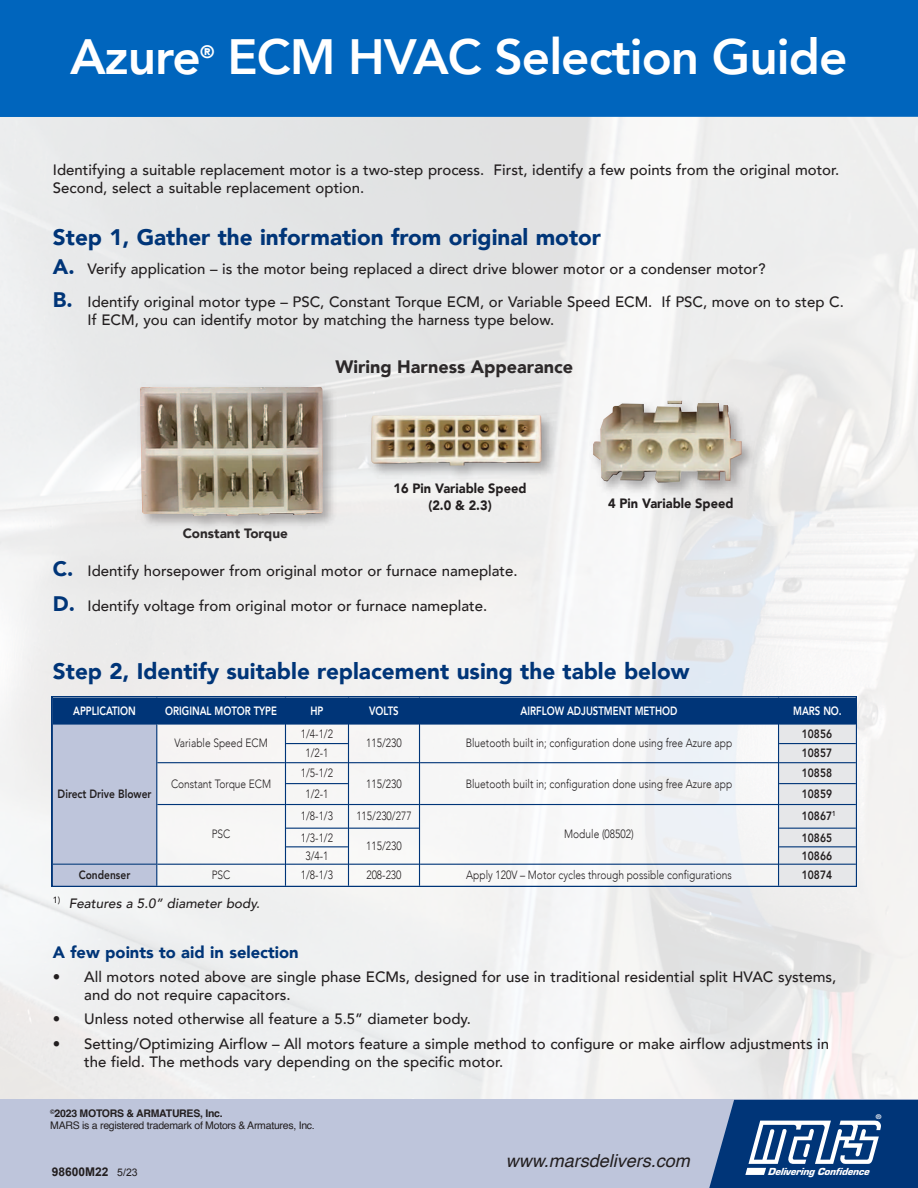
<style>
.page{position:relative;width:918px;height:1188px;background:#fff}
.page>*{position:absolute;margin:0;border:0;box-sizing:border-box;transform-origin:0 0}
.t1{font:800 49.5px "Avenir";letter-spacing:-.02em;color:#fff}
.t2{font:900 22.5px "Avenir";color:#003578}
.t3{font:900 18px "Avenir";color:rgb(35 31 32/.95)}
.t4{font:italic 18px "Helvetica";color:#231f20}
.t5{font:800 18px "Avenir";color:#fff}
.t6{font:900 16.5px "Avenir";color:#003578}
.t7{font:500 15px/18px "Avenir";color:#231f20}
.t8{font:900 13.5px/16.5px "Avenir";color:#231f20;text-align:center;scale:.95 1}
.t9{font:italic 500 13.5px "Avenir";color:#231f20}
.t10{font:900 13.5px "Avenir";color:rgb(35 31 32/.95)}
.t11{font:300 12px "Avenir";color:#231f20;scale:.85 1}
.t12{font:800 12px "Avenir";color:#231f20;scale:.85 1}
.t13{font:800 12px "Avenir";color:#fff;scale:.8 1}
.t14{font:700 12px "Arial";color:#231f20}
.t15{font:italic 10.65px "Eurostile Black DTC";color:#fff}
.t16{font:10.5px/12px "Helvetica";letter-spacing:-.025em;color:#231f20}
.t17{font:700 6.45px "Helvetica Neue";color:#fff;scale:1.1 1}
.s1{font-weight:900;font-size:21px;color:#003578}
.s2{font-weight:700}
.s3{font-weight:400;font-size:10.5px}
</style>
<div class="page">
<img style="left:0;top:117px;width:918px;height:983px">
<div style="left:0;top:0;width:918px;height:117px;background:#0065bd"></div>
<div style="left:0;top:1100px;width:918px;height:88px;background:#bec5db"></div>
<svg style="left:709px;top:1100px;width:209px;height:88px;background:#2c588f"></svg>
<img style="left:129px;top:376px;width:225px;height:164px">
<img style="left:140px;top:387px;width:183px;height:129px">
<img style="left:356px;top:404px;width:219px;height:80px">
<img style="left:371px;top:415px;width:171px;height:51px">
<img style="left:584px;top:394px;width:186px;height:118px">
<img style="left:593px;top:401px;width:149px;height:81px">
<svg style="left:52px;top:696px;width:805px;height:191px"></svg>
<hr style="left:156px;top:698px;width:1px;height:188px;background:#003578">
<hr style="left:285px;top:698px;width:1px;height:188px;background:#003578">
<hr style="left:348px;top:698px;width:1px;height:188px;background:#003578">
<hr style="left:419px;top:698px;width:1px;height:188px;background:#003578">
<hr style="left:778px;top:698px;width:1px;height:188px;background:#003578">
<hr style="left:53px;top:723px;width:103px;height:2px;background:#003578">
<hr style="left:157px;top:723px;width:128px;height:2px;background:#003578">
<hr style="left:286px;top:723px;width:62px;height:2px;background:#003578">
<hr style="left:349px;top:723px;width:70px;height:2px;background:#003578">
<hr style="left:420px;top:723px;width:358px;height:2px;background:#003578">
<hr style="left:779px;top:723px;width:77px;height:2px;background:#003578">
<hr style="left:286px;top:743px;width:62px;height:1px;background:#003578">
<hr style="left:779px;top:743px;width:77px;height:1px;background:#003578">
<hr style="left:157px;top:762px;width:128px;height:1px;background:#003578">
<hr style="left:286px;top:762px;width:62px;height:1px;background:#003578">
<hr style="left:349px;top:762px;width:70px;height:1px;background:#003578">
<hr style="left:420px;top:762px;width:358px;height:1px;background:#003578">
<hr style="left:779px;top:762px;width:77px;height:1px;background:#003578">
<hr style="left:286px;top:783px;width:62px;height:1px;background:#003578">
<hr style="left:779px;top:783px;width:77px;height:1px;background:#003578">
<hr style="left:157px;top:804px;width:128px;height:1px;background:#003578">
<hr style="left:286px;top:804px;width:62px;height:1px;background:#003578">
<hr style="left:349px;top:804px;width:70px;height:1px;background:#003578">
<hr style="left:420px;top:804px;width:358px;height:1px;background:#003578">
<hr style="left:779px;top:804px;width:77px;height:1px;background:#003578">
<hr style="left:286px;top:828px;width:62px;height:1px;background:#003578">
<hr style="left:349px;top:828px;width:70px;height:1px;background:#003578">
<hr style="left:779px;top:828px;width:77px;height:1px;background:#003578">
<hr style="left:286px;top:846px;width:62px;height:1px;background:#003578">
<hr style="left:779px;top:846px;width:77px;height:1px;background:#003578">
<hr style="left:53px;top:864px;width:103px;height:1px;background:#003578">
<hr style="left:157px;top:864px;width:128px;height:1px;background:#003578">
<hr style="left:286px;top:864px;width:62px;height:1px;background:#003578">
<hr style="left:349px;top:864px;width:70px;height:1px;background:#003578">
<hr style="left:420px;top:864px;width:358px;height:1px;background:#003578">
<hr style="left:779px;top:864px;width:77px;height:1px;background:#003578">
<h1 class="t1" style="left:70px;top:24px;width:132px">Azure</h1>
<p class="t5" style="left:200px;top:40px;width:16px">®</p>
<h1 class="t1" style="left:228px;top:24px;width:621px">ECM HVAC Selection Guide</h1>
<p class="t7" style="left:53px;top:161px;width:788px">Identifying a suitable replacement motor is a two-step process. First, identify a few points from the original motor.<br>Second, select a suitable replacement option.</p>
<h2 class="t2" style="left:53px;top:223px;width:550px">Step 1, Gather the information from original motor</h2>
<p class="t7" style="left:53px;top:260px;width:714px"><span class="s1">A.</span> Verify application – is the motor being replaced a direct drive blower motor or a condenser motor?</p>
<p class="t7" style="left:88px;top:294px;width:758px;text-indent:-35px"><span class="s1">B.</span> Identify original motor type – PSC, Constant Torque ECM, or Variable Speed ECM. If PSC, move on to step C.<br>If ECM, you can identify motor by matching the harness type below.</p>
<p class="t3" style="left:336px;top:355px;width:239px">Wiring Harness Appearance</p>
<p class="t10" style="left:183px;top:525px;width:107px">Constant Torque</p>
<p class="t8" style="left:394px;top:481px;width:142px">16 Pin Variable Speed (2.0 &amp; 2.3)</p>
<p class="t7" style="left:53px;top:562px;width:466px"><span class="s1">C.</span> Identify horsepower from original motor or furnace nameplate.</p>
<p class="t7" style="left:53px;top:597px;width:436px"><span class="s1">D.</span> Identify voltage from original motor or furnace nameplate.</p>
<p class="t8" style="left:608px;top:496px;width:134px">4 Pin Variable Speed</p>
<h2 class="t2" style="left:53px;top:657px;width:638px">Step 2, Identify suitable replacement using the table below</h2>
<p class="t13" style="left:73px;top:703px;width:80px">APPLICATION</p>
<p class="t13" style="left:165px;top:703px;width:141px">ORIGINAL MOTOR TYPE</p>
<p class="t13" style="left:311px;top:703px;width:18px">HP</p>
<p class="t13" style="left:369px;top:703px;width:38px">VOLTS</p>
<p class="t13" style="left:521px;top:703px;width:197px">AIRFLOW ADJUSTMENT METHOD</p>
<p class="t13" style="left:793px;top:703px;width:62px">MARS NO.</p>
<p class="t12" style="left:58px;top:786px;width:112px">Direct Drive Blower</p>
<p class="t11" style="left:174px;top:735px;width:111px">Variable Speed ECM</p>
<p class="t11" style="left:171px;top:776px;width:119px">Constant Torque ECM</p>
<p class="t11" style="left:212px;top:826px;width:24px">PSC</p>
<p class="t11" style="left:301px;top:726px;width:39px">1/4-1/2</p>
<p class="t12" style="left:802px;top:726px;width:37px">10856</p>
<p class="t11" style="left:366px;top:735px;width:43px">115/230</p>
<p class="t11" style="left:466px;top:735px;width:315px">Bluetooth built in; configuration done using free Azure app</p>
<p class="t11" style="left:305px;top:745px;width:29px">1/2-1</p>
<p class="t12" style="left:802px;top:745px;width:37px">10857</p>
<p class="t11" style="left:301px;top:765px;width:39px">1/5-1/2</p>
<p class="t12" style="left:802px;top:765px;width:37px">10858</p>
<p class="t11" style="left:366px;top:776px;width:43px">115/230</p>
<p class="t11" style="left:466px;top:776px;width:315px">Bluetooth built in; configuration done using free Azure app</p>
<p class="t11" style="left:305px;top:786px;width:29px">1/2-1</p>
<p class="t12" style="left:802px;top:786px;width:37px">10859</p>
<p class="t11" style="left:301px;top:808px;width:39px">1/8-1/3</p>
<p class="t11" style="left:356px;top:808px;width:67px">115/230/277</p>
<p class="t12" style="left:802px;top:808px;width:41px">10867<sup>1</sup></p>
<p class="t11" style="left:564px;top:826px;width:83px">Module (08502)</p>
<p class="t11" style="left:301px;top:830px;width:39px">1/3-1/2</p>
<p class="t12" style="left:802px;top:830px;width:37px">10865</p>
<p class="t11" style="left:366px;top:838px;width:43px">115/230</p>
<p class="t11" style="left:305px;top:848px;width:29px">3/4-1</p>
<p class="t12" style="left:802px;top:848px;width:37px">10866</p>
<p class="t12" style="left:79px;top:867px;width:62px">Condenser</p>
<p class="t11" style="left:212px;top:867px;width:24px">PSC</p>
<p class="t11" style="left:301px;top:867px;width:39px">1/8-1/3</p>
<p class="t11" style="left:366px;top:867px;width:43px">208-230</p>
<p class="t11" style="left:466px;top:867px;width:314px">Apply 120V – Motor cycles through possible configurations</p>
<p class="t12" style="left:802px;top:867px;width:37px">10874</p>
<p class="t9" style="left:53px;top:895px;width:209px"><sup>1)</sup> Features a 5.0” diameter body.</p>
<p class="t6" style="left:53px;top:941px;width:247px">A few points to aid in selection</p>
<p class="t7" style="left:84px;top:968px;width:754px;text-indent:-31px">• All motors noted above are single phase ECMs, designed for use in traditional residential split HVAC systems, and do not require capacitors.</p>
<p class="t7" style="left:53px;top:1010px;width:420px">• Unless noted otherwise all feature a 5.5” diameter body.</p>
<p class="t7" style="left:84px;top:1035px;width:746px;text-indent:-31px">• Setting/Optimizing Airflow – All motors feature a simple method to configure or make airflow adjustments in the field. The methods vary depending on the specific motor.</p>
<p class="t16" style="left:50px;top:1108px;width:266px"><sup>©</sup><span class="s2">2023 MOTORS &amp; ARMATURES, Inc.<br></span>MARS is a registered trademark of Motors &amp; Armatures, Inc.</p>
<p class="t14" style="left:52px;top:1165px;width:87px">98600M22 <span class="s3">5/23</span></p>
<p class="t4" style="left:506px;top:1153px;width:186px">www.marsdelivers.com</p>
<p class="t17" style="left:876px;top:1115px;width:7px">®</p>
<p class="t15" style="left:767px;top:1168px;width:106px">Delivering Confidence</p>
</div>
